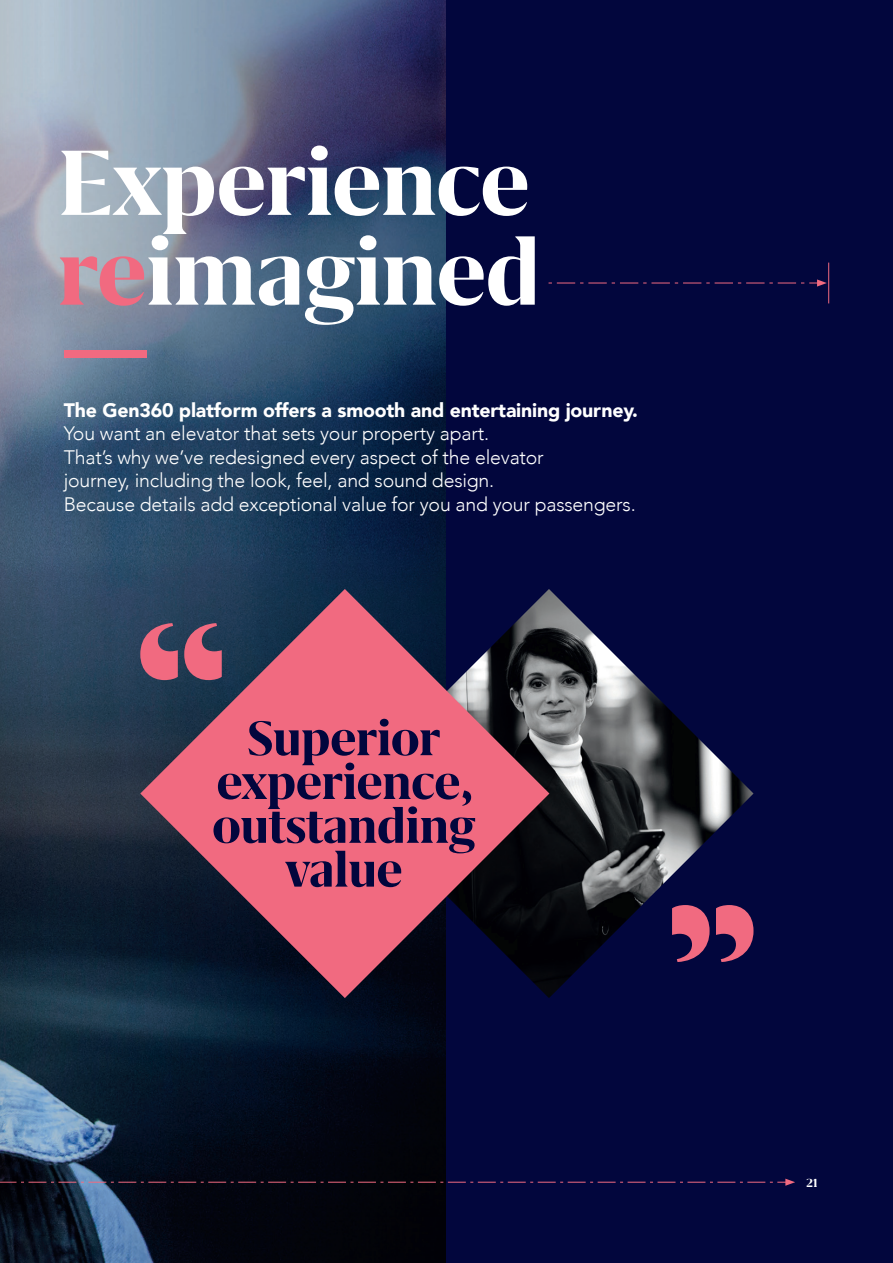
<style>
.page{position:relative;width:893px;height:1263px;background:#fff}
.page>*{position:absolute;margin:0;border:0;box-sizing:border-box;transform-origin:0 0}
.t1{font:700 106.8px "Grifo M";letter-spacing:-.01em;color:#fff}
.t2{font:700 56.1px "Grifo M";letter-spacing:-.01em;color:#02063d}
.t3{font:300 19.5px/23.4px "Avenir";letter-spacing:-.01em;color:#fff}
.t4{font:900 19.5px "Avenir";letter-spacing:-.01em;color:#fff}
.t5{font:700 13.5px "Grifo M";color:#fff}
.s1{color:#f16a80}
</style>
<div class="page">
<img style="left:43px;top:0;width:403px;height:1263px">
<div style="left:446px;top:0;width:447px;height:1263px;background:#02063d"></div>
<div style="left:64px;top:350px;width:82px;height:8px;background:#f16a80"></div>
<img style="left:549px;top:589px;width:204px;height:409px">
<svg style="left:140px;top:589px;width:409px;height:409px;background:#85455b"></svg>
<svg style="left:140px;top:623px;width:82px;height:57px;background:#9a576e"></svg>
<svg style="left:672px;top:905px;width:81px;height:57px"></svg>
<svg style="left:43px;top:1178px;width:752px;height:8px"></svg>
<svg style="left:549px;top:279px;width:278px;height:8px"></svg>
<hr style="left:828px;top:263px;width:1px;height:40px;background:#f16a80">
<svg style="left:0;top:0;width:43px;height:1263px;background:#536376"></svg>
<p class="t1" style="left:57px;top:127px;width:474px">Experience</p>
<p class="t1" style="left:57px;top:217px;width:485px"><span class="s1">re</span>imagined</p>
<p class="t4" style="left:64px;top:393px;width:576px">The Gen360 platform offers a smooth and entertaining journey.</p>
<p class="t3" style="left:64px;top:422px;width:481px">You want an elevator that sets your property apart.<br>That’s why we’ve redesigned every aspect of the elevator journey, including the look, feel, and sound design.</p>
<p class="t3" style="left:64px;top:492px;width:573px">Because details add exceptional value for you and your passengers.</p>
<p class="t2" style="left:247px;top:709px;width:195px">Superior</p>
<p class="t2" style="left:217px;top:753px;width:258px">experience,</p>
<p class="t2" style="left:212px;top:797px;width:265px">outstanding</p>
<p class="t2" style="left:285px;top:841px;width:119px">value</p>
<p class="t5" style="left:806px;top:1176px;width:13px">21</p>
</div>
